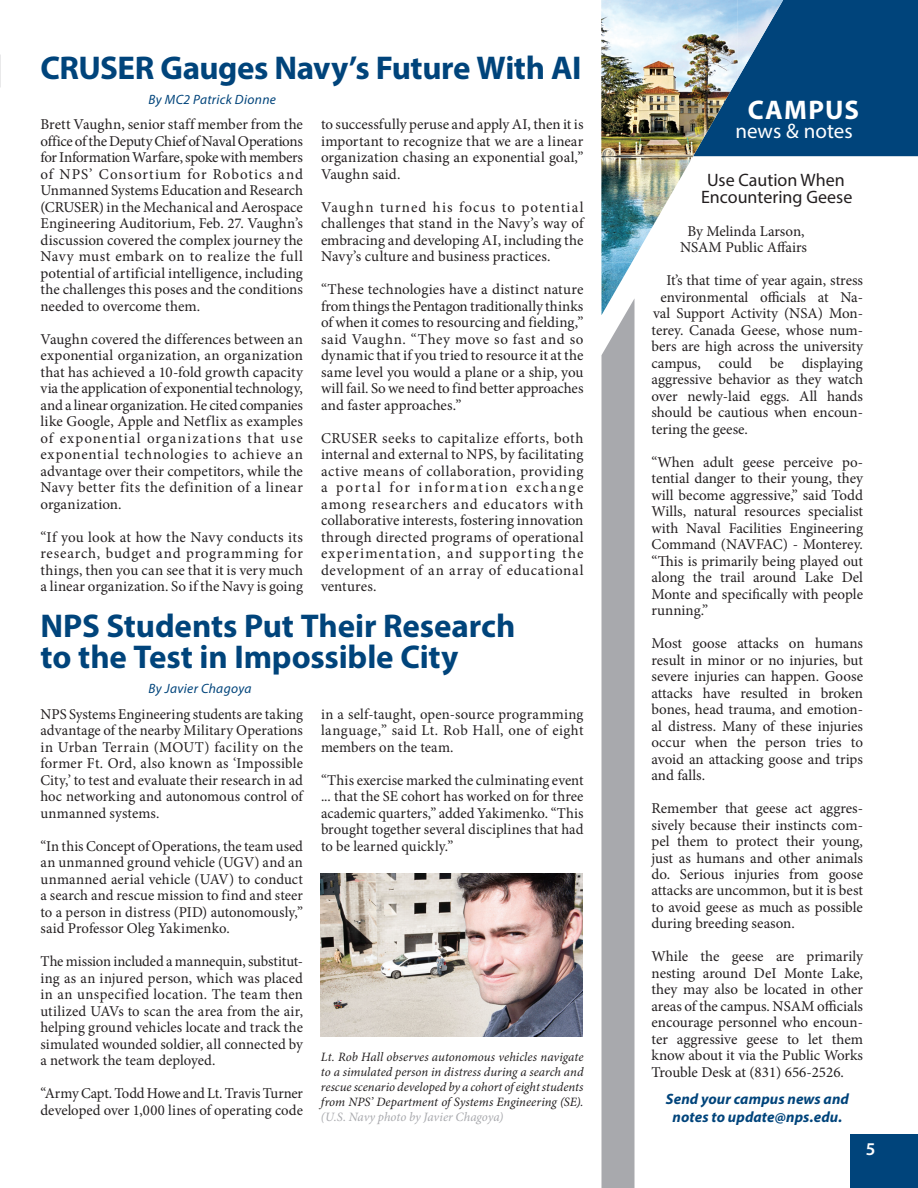
<style>
.page{position:relative;width:918px;height:1188px;background:#fff}
.page>*{position:absolute;margin:0;border:0;box-sizing:border-box;transform-origin:0 0}
.t1{font:700 33px/31.5px "Myriad Pro";letter-spacing:-.005em;color:#00447b}
.t2{font:700 27px "Myriad Pro";letter-spacing:.045em;color:#fff}
.t3{font:21px "Myriad Pro";color:#fff}
.t4{font:18px/16.5px "Myriad Pro";color:#231f20;text-align:center}
.t5{font:600 18px "Myriad Pro";color:#fff}
.t6{font:15px/16.5px "Minion Pro";color:#231f20;text-align:justify}
.t7{font:italic 700 15px/18px "Myriad Pro";letter-spacing:.005em;color:#00447b;text-align:center}
.t8{font:italic 13.5px "Myriad Pro";letter-spacing:.025em;color:#00447b}
.t9{font:italic 12.75px/15px "Minion Pro";color:#231f20;text-align:justify}
.t10{font:italic 12.75px "Minion Pro";color:#a8a9ad}
</style>
<div class="page">
<div style="left:723px;top:0;width:195px;height:156px;background:#00447b"></div>
<div style="left:602px;top:299px;width:33px;height:889px;background:#a8a9ad"></div>
<img style="left:601px;top:0;width:137px;height:105px">
<img style="left:738px;top:0;width:45px;height:79px">
<img style="left:601px;top:105px;width:122px;height:105px">
<img style="left:601px;top:210px;width:61px;height:53px">
<img style="left:601px;top:263px;width:31px;height:52px">
<img style="left:321px;top:873px;width:262px;height:164px">
<div style="left:850px;top:1134px;width:68px;height:54px;background:#00447b"></div>
<h1 class="t1" style="left:40px;top:51px;width:543px">CRUSER Gauges Navy’s Future With AI</h1>
<p class="t8" style="left:148px;top:91px;width:129px">By MC2 Patrick Dionne</p>
<p class="t6" style="left:40px;top:116px;width:264px">Brett Vaughn, senior staff member from the office of the Deputy Chief of Naval Operations for Information Warfare, spoke with members of NPS’ Consortium for Robotics and Unmanned Systems Education and Research (CRUSER) in the Mechanical and Aerospace Engineering Auditorium, Feb. 27. Vaughn’s discussion covered the complex journey the Navy must embark on to realize the full potential of artificial intelligence, including the challenges this poses and the conditions needed to overcome them.</p>
<p class="t6" style="left:40px;top:331px;width:264px">Vaughn covered the differences between an exponential organization, an organization that has achieved a 10-fold growth capacity via the application of exponential technology, and a linear organization. He cited companies like Google, Apple and Netflix as examples of exponential organizations that use exponential technologies to achieve an advantage over their competitors, while the Navy better fits the definition of a linear organization.</p>
<p class="t6" style="left:40px;top:529px;width:264px">“If you look at how the Navy conducts its research, budget and programming for things, then you can see that it is very much a linear organization. So if the Navy is going</p>
<p class="t6" style="left:321px;top:116px;width:264px">to successfully peruse and apply AI, then it is important to recognize that we are a linear organization chasing an exponential goal,” Vaughn said.</p>
<p class="t6" style="left:321px;top:199px;width:264px">Vaughn turned his focus to potential challenges that stand in the Navy’s way of embracing and developing AI, including the Navy’s culture and business practices.</p>
<p class="t6" style="left:321px;top:281px;width:264px">“These technologies have a distinct nature from things the Pentagon traditionally thinks of when it comes to resourcing and fielding,” said Vaughn. “They move so fast and so dynamic that if you tried to resource it at the same level you would a plane or a ship, you will fail. So we need to find better approaches and faster approaches.”</p>
<p class="t6" style="left:321px;top:430px;width:264px">CRUSER seeks to capitalize efforts, both internal and external to NPS, by facilitating active means of collaboration, providing a portal for information exchange among researchers and educators with collaborative interests, fostering innovation through directed programs of operational experimentation, and supporting the development of an array of educational ventures.</p>
<h1 class="t1" style="left:40px;top:609px;width:476px">NPS Students Put Their Research to the Test in Impossible City</h1>
<p class="t8" style="left:148px;top:681px;width:105px">By Javier Chagoya</p>
<p class="t6" style="left:40px;top:706px;width:264px">NPS Systems Engineering students are taking advantage of the nearby Military Operations in Urban Terrain (MOUT) facility on the former Ft. Ord, also known as ‘Impossible City,’ to test and evaluate their research in ad hoc networking and autonomous control of unmanned systems.</p>
<p class="t6" style="left:40px;top:838px;width:264px">“In this Concept of Operations, the team used an unmanned ground vehicle (UGV) and an unmanned aerial vehicle (UAV) to conduct a search and rescue mission to find and steer to a person in distress (PID) autonomously,” said Professor Oleg Yakimenko.</p>
<p class="t6" style="left:40px;top:953px;width:264px">The mission included a mannequin, substitut&shy;ing as an injured person, which was placed in an unspecified location. The team then utilized UAVs to scan the area from the air, helping ground vehicles locate and track the simulated wounded soldier, all connected by a network the team deployed.</p>
<p class="t6" style="left:40px;top:1085px;width:264px">“Army Capt. Todd Howe and Lt. Travis Turner developed over 1,000 lines of operating code</p>
<p class="t6" style="left:321px;top:706px;width:264px">in a self-taught, open-source programming language,” said Lt. Rob Hall, one of eight members on the team.</p>
<p class="t6" style="left:321px;top:772px;width:264px">“This exercise marked the culminating event ... that the SE cohort has worked on for three academic quarters,” added Yakimenko. “This brought together several disciplines that had to be learned quickly.”</p>
<p class="t9" style="left:321px;top:1050px;width:264px">Lt. Rob Hall observes autonomous vehicles navigate to a simulated person in distress during a search and rescue scenario developed by a cohort of eight students from NPS’ Department of Systems Engineering (SE).</p>
<p class="t10" style="left:321px;top:1109px;width:184px">(U.S. Navy photo by Javier Chagoya)</p>
<h2 class="t2" style="left:748px;top:92px;width:113px">CAMPUS</h2>
<h3 class="t3" style="left:735px;top:118px;width:119px">news &amp; notes</h3>
<p class="t4" style="left:701px;top:171px;width:153px">Use Caution When<br>Encountering Geese</p>
<p class="t6" style="left:680px;top:223px;width:129px;text-align:center">By Melinda Larson,<br>NSAM Public Affairs</p>
<p class="t6" style="left:667px;top:272px;width:198px">It’s that time of year again, stress</p>
<p class="t6" style="left:661px;top:289px;width:204px">environmental officials at Na-</p>
<p class="t6" style="left:653px;top:305px;width:211px">val Support Activity (NSA) Mon-</p>
<p class="t6" style="left:652px;top:322px;width:213px">terey. Canada Geese, whose num-</p>
<p class="t6" style="left:652px;top:338px;width:213px">bers are high across the university</p>
<p class="t6" style="left:652px;top:355px;width:213px">campus, could be displaying</p>
<p class="t6" style="left:652px;top:371px;width:213px">aggressive behavior as they watch</p>
<p class="t6" style="left:652px;top:388px;width:213px">over newly-laid eggs. All hands</p>
<p class="t6" style="left:652px;top:404px;width:213px">should be cautious when encoun-</p>
<p class="t6" style="left:652px;top:421px;width:98px">tering the geese.</p>
<p class="t6" style="left:652px;top:454px;width:213px">“When adult geese perceive po&shy;tential danger to their young, they will become aggressive,” said Todd Wills, natural resources specialist with Naval Facilities Engineering Command (NAVFAC) - Monterey. “This is primarily being played out along the trail around Lake Del Monte and specifically with people running.”</p>
<p class="t6" style="left:652px;top:635px;width:213px">Most goose attacks on humans result in minor or no injuries, but severe injuries can happen. Goose attacks have resulted in broken bones, head trauma, and emotion&shy;al distress. Many of these injuries occur when the person tries to avoid an attacking goose and trips and falls.</p>
<p class="t6" style="left:652px;top:800px;width:213px">Remember that geese act aggres&shy;sively because their instincts com&shy;pel them to protect their young, just as humans and other animals do. Serious injuries from goose attacks are uncommon, but it is best to avoid geese as much as possible during breeding season.</p>
<p class="t6" style="left:652px;top:949px;width:213px">While the geese are primarily nesting around DeI Monte Lake, they may also be located in other areas of the campus. NSAM officials encourage personnel who encoun&shy;ter aggressive geese to let them know about it via the Public Works Trouble Desk at (831) 656-2526.</p>
<p class="t7" style="left:666px;top:1089px;width:185px">Send your campus news and notes to update@nps.edu.</p>
<p class="t5" style="left:866px;top:1138px;width:11px">5</p>
</div>
